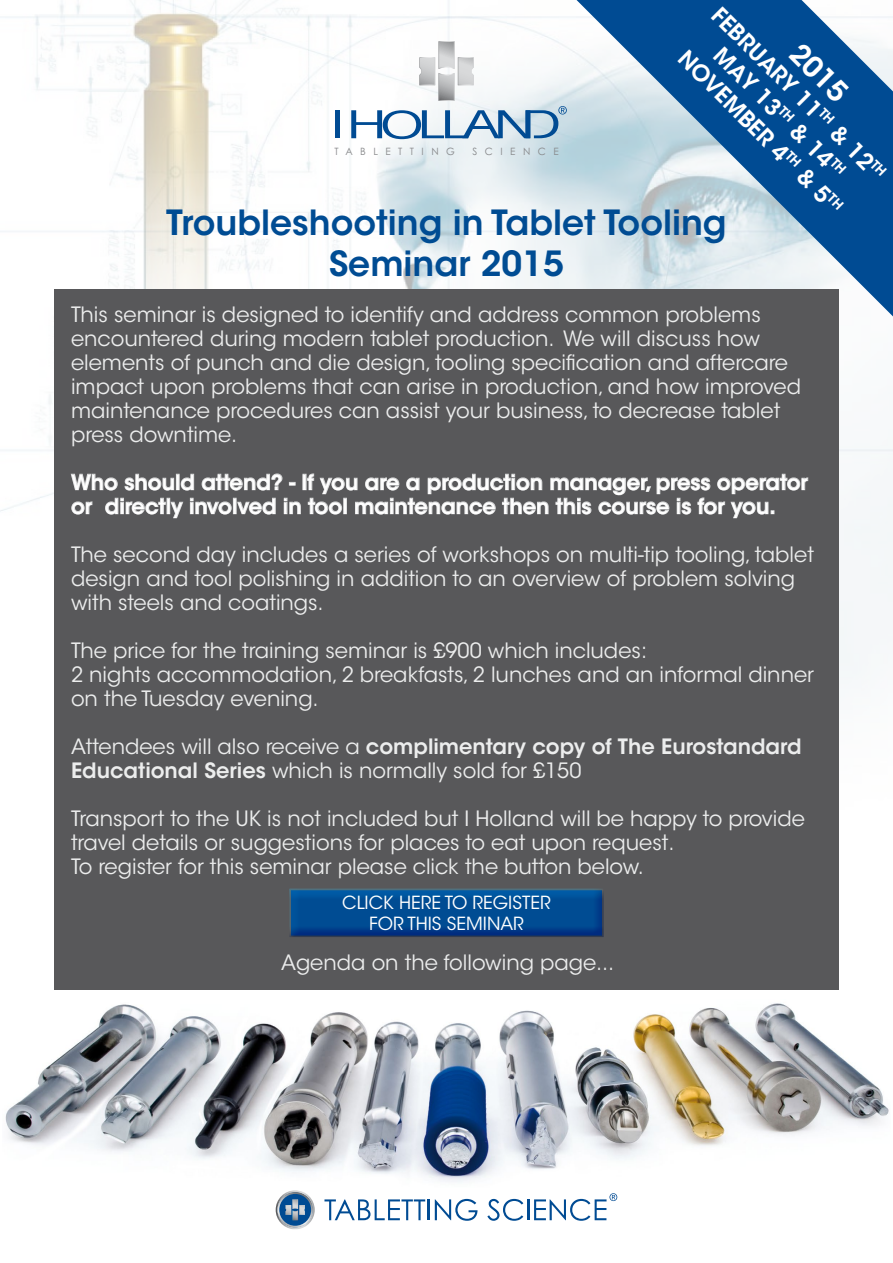
<style>
.page{position:relative;width:893px;height:1263px;background:#fff}
.page>*{position:absolute;margin:0;border:0;box-sizing:border-box;transform-origin:0 0}
.t1{font:600 34.5px "ITC Avant Garde Std";color:#004c93}
.t2{font:600 28.5px "ITC Avant Garde Std";color:#fff}
.t3{font:600 22.5px "ITC Avant Garde Std";color:#fff}
.t4{font:21px/24px "ITC Avant Garde Std";color:#eceded}
.t5{font:600 21px/24px "ITC Avant Garde Std";color:#fff}
.t6{font:18px/21.6px "ITC Avant Garde Std";color:#fff;text-align:center}
.t7{font:10.05px "Century Gothic";letter-spacing:.755em;color:#87888a}
.s1{font-weight:600}
</style>
<div class="page">
<img style="left:0;top:0;width:893px;height:678px">
<img style="left:5px;top:1003px;width:884px;height:179px">
<div style="left:54px;top:289px;width:785px;height:701px;background:#58585a"></div>
<svg style="left:71px;top:473px;width:47px;height:18px"></svg>
<svg style="left:124px;top:473px;width:50px;height:18px"></svg>
<div style="left:176px;top:474px;width:3px;height:16px;border:1px solid #c6c7c8"></div>
<svg style="left:180px;top:473px;width:14px;height:18px"></svg>
<svg style="left:201px;top:473px;width:82px;height:18px"></svg>
<svg style="left:289px;top:482px;width:6px;height:3px"></svg>
<div style="left:303px;top:474px;width:3px;height:16px;border:1px solid #c6c7c8"></div>
<svg style="left:71px;top:501px;width:22px;height:14px"></svg>
<svg style="left:105px;top:497px;width:78px;height:21px"></svg>
<svg style="left:190px;top:497px;width:86px;height:18px"></svg>
<svg style="left:284px;top:498px;width:17px;height:16px"></svg>
<svg style="left:307px;top:473px;width:501px;height:45px"></svg>
<svg style="left:351px;top:41px;width:216px;height:98px"></svg>
<hr style="left:471px;top:126px;width:20px;height:3px;background:#004b93">
<hr style="left:335px;top:110px;width:4px;height:28px;background:#004b93">
<svg style="left:324px;top:1199px;width:101px;height:21px"></svg>
<hr style="left:428px;top:1199px;width:2px;height:21px;background:#004b93">
<svg style="left:435px;top:1199px;width:42px;height:22px"></svg>
<svg style="left:487px;top:1199px;width:36px;height:22px"></svg>
<hr style="left:527px;top:1199px;width:2px;height:21px;background:#004b93">
<svg style="left:276px;top:1190px;width:39px;height:39px"></svg>
<svg style="left:534px;top:1193px;width:83px;height:28px"></svg>
<svg style="left:577px;top:0;width:316px;height:316px"></svg>
<div style="left:281px;top:882px;width:333px;height:64px;background:#001749;opacity:.75"></div>
<p class="t3" style="left:726px;top:1px;width:236px;rotate:45deg">FEBRUARY 11<sup>TH</sup> &amp; 12<sup>TH</sup></p>
<p class="t2" style="left:808px;top:36px;width:70px;rotate:45deg">2015</p>
<p class="t3" style="left:728px;top:41px;width:176px;rotate:45deg">MAY 13<sup>TH</sup> &amp; 14<sup>TH</sup></p>
<p class="t3" style="left:692px;top:44px;width:222px;rotate:45deg">NOVEMBER 4<sup>TH</sup> &amp; 5<sup>TH</sup></p>
<p class="t7" style="left:334px;top:144px;width:122px">TABLETTING</p>
<p class="t7" style="left:473px;top:144px;width:88px">SCIENCE</p>
<p class="t1" style="left:166px;top:201px;width:562px">Troubleshooting in Tablet Tooling</p>
<p class="t1" style="left:329px;top:242px;width:236px">Seminar 2015</p>
<p class="t4" style="left:71px;top:302px;width:732px">This seminar is designed to identify and address common problems encountered during modern tablet production. We will discuss how elements of punch and die design, tooling specification and aftercare impact upon problems that can arise in production, and how improved maintenance procedures can assist your business, to decrease tablet press downtime.</p>
<p class="t5" style="left:71px;top:470px;width:738px">Who should attend? - If you are a production manager, press operator or directly involved in tool maintenance then this course is for you.</p>
<p class="t4" style="left:71px;top:542px;width:744px">The second day includes a series of workshops on multi-tip tooling, tablet design and tool polishing in addition to an overview of problem solving with steels and coatings.</p>
<p class="t4" style="left:71px;top:638px;width:578px">The price for the training seminar is £900 which includes:</p>
<p class="t4" style="left:71px;top:662px;width:744px">2 nights accommodation, 2 breakfasts, 2 lunches and an informal dinner on the Tuesday evening.</p>
<p class="t4" style="left:71px;top:734px;width:732px">Attendees will also receive a <span class="s1">complimentary copy of The Eurostandard<br>Educational Series</span> which is normally sold for £150</p>
<p class="t4" style="left:71px;top:806px;width:735px">Transport to the UK is not included but I Holland will be happy to provide travel details or suggestions for places to eat upon request.</p>
<p class="t4" style="left:71px;top:854px;width:574px">To register for this seminar please click the button below.</p>
<p class="t6" style="left:342px;top:892px;width:210px">CLICK HERE TO REGISTER<br>FOR THIS SEMINAR</p>
<p class="t4" style="left:281px;top:950px;width:335px">Agenda on the following page...</p>
</div>
